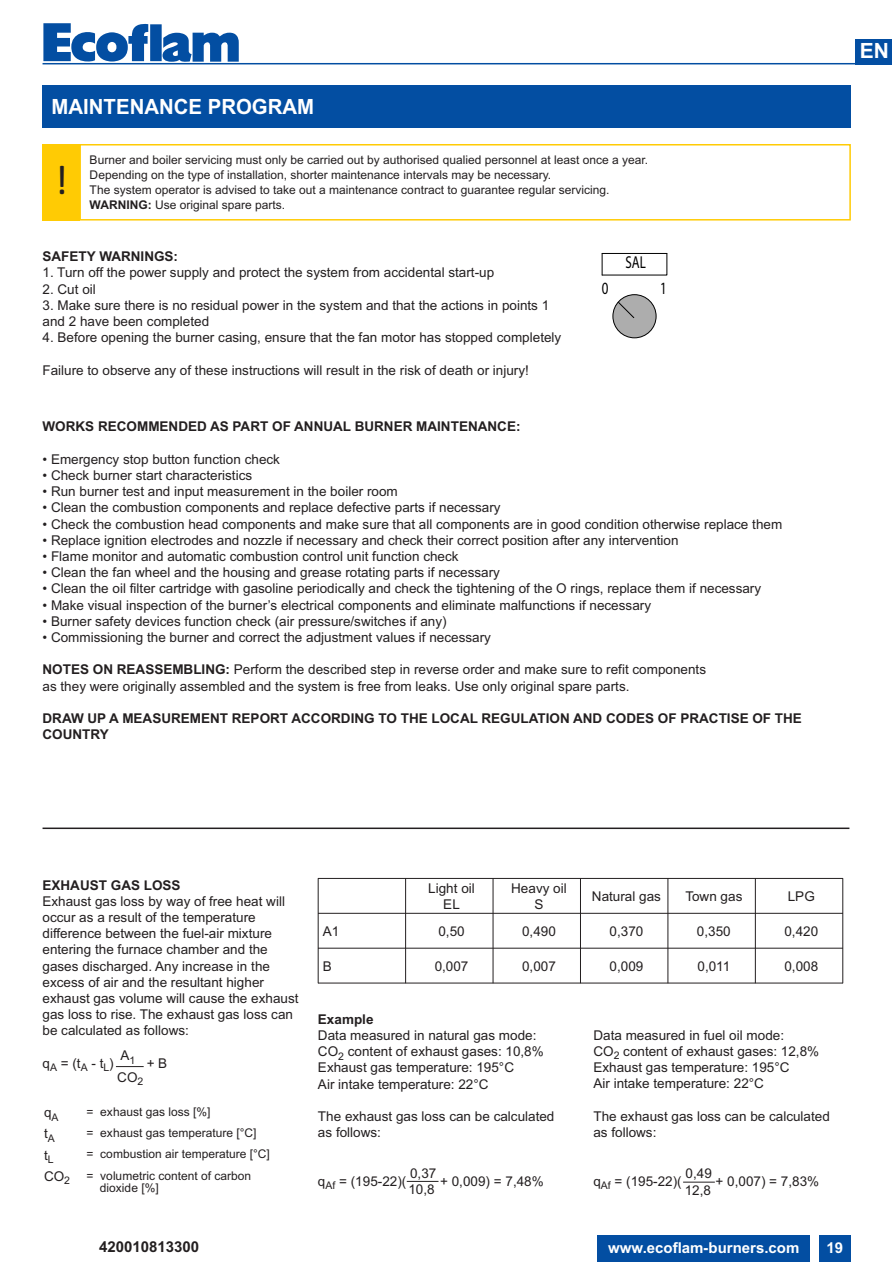
<style>
.page{position:relative;width:893px;height:1263px;background:#fff}
.page>*{position:absolute;margin:0;border:0;box-sizing:border-box;transform-origin:0 0}
.t1{font:42px "Calibri";color:#231f20}
.t2{font:700 21px "Arial";color:#fff}
.t3{font:17.25px "Myriad";color:#000;scale:.75 1}
.t4{font:700 15px "Arial";color:#fff}
.t5{font:700 15px "Arial";color:#231f20}
.t6{font:13.5px/16.2px "Arial";color:#231f20}
.t7{font:700 13.5px/16.2px "Arial";color:#231f20}
.t8{font:12px/15px "Arial";color:#231f20}
.s1{font-weight:700}
</style>
<div class="page">
<hr style="left:43px;top:63px;width:848px;height:1px;background:#034ea2">
<div style="left:819px;top:1235px;width:31px;height:27px;background:#034ea2"></div>
<div style="left:597px;top:1235px;width:213px;height:27px;background:#034ea2"></div>
<div style="left:855px;top:39px;width:36px;height:25px;background:#034ea2"></div>
<svg style="left:43px;top:23px;width:196px;height:39px"></svg>
<div style="left:43px;top:85px;width:807px;height:42px;background:#034ea2"></div>
<div style="left:43px;top:144px;width:37px;height:77px;background:#ffcb04"></div>
<div style="left:79px;top:144px;width:771px;height:77px;border:2px solid #ffcb04"></div>
<svg style="left:116px;top:1066px;width:28px;height:1px"></svg>
<hr style="left:43px;top:828px;width:806px;height:1px;background:#231f20">
<hr style="left:407px;top:1181px;width:31px;height:1px;background:#231f20">
<hr style="left:683px;top:1182px;width:31px;height:1px;background:#231f20">
<hr style="left:318px;top:878px;width:1px;height:105px;background:#231f20">
<hr style="left:405px;top:878px;width:1px;height:105px;background:#231f20">
<hr style="left:493px;top:878px;width:1px;height:105px;background:#231f20">
<hr style="left:580px;top:878px;width:1px;height:105px;background:#231f20">
<hr style="left:667px;top:878px;width:1px;height:105px;background:#231f20">
<hr style="left:755px;top:878px;width:1px;height:105px;background:#231f20">
<hr style="left:842px;top:878px;width:1px;height:105px;background:#231f20">
<hr style="left:318px;top:878px;width:525px;height:1px;background:#231f20">
<hr style="left:318px;top:913px;width:525px;height:1px;background:#231f20">
<hr style="left:318px;top:948px;width:525px;height:1px;background:#231f20">
<hr style="left:318px;top:983px;width:525px;height:1px;background:#231f20">
<div style="left:613px;top:295px;width:43px;height:43px;background:#adadad;border-radius:50%"></div>
<div style="left:612px;top:294px;width:44px;height:44px;border:1px solid #000;border-radius:50%"></div>
<svg style="left:601px;top:253px;width:66px;height:23px"></svg>
<svg style="left:617px;top:301px;width:18px;height:17px"></svg>
<h2 class="t2" style="left:52px;top:99px;width:264px">MAINTENANCE PROGRAM</h2>
<h1 class="t1" style="left:55px;top:155px;width:15px">!</h1>
<p class="t8" style="left:90px;top:154px;width:560px">Burner and boiler servicing must only be carried out by authorised qualied personnel at least once a year.<br>Depending on the type of installation, shorter maintenance intervals may be necessary.<br>The system operator is advised to take out a maintenance contract to guarantee regular servicing.<br><span class="s1">WARNING:</span> Use original spare parts.</p>
<p class="t7" style="left:43px;top:250px;width:137px">SAFETY WARNINGS:</p>
<p class="t6" style="left:43px;top:266px;width:453px">1. Turn off the power supply and protect the system from accidental start-up</p>
<p class="t6" style="left:43px;top:282px;width:55px">2. Cut oil</p>
<p class="t6" style="left:43px;top:298px;width:508px">3. Make sure there is no residual power in the system and that the actions in points 1 and 2 have been completed</p>
<p class="t6" style="left:43px;top:331px;width:520px">4. Before opening the burner casing, ensure that the fan motor has stopped completely</p>
<p class="t6" style="left:43px;top:363px;width:488px">Failure to observe any of these instructions will result in the risk of death or injury!</p>
<p class="t3" style="left:625px;top:255px;width:29px">SAL</p>
<p class="t3" style="left:602px;top:282px;width:10px">0</p>
<p class="t3" style="left:660px;top:282px;width:10px">1</p>
<p class="t7" style="left:43px;top:420px;width:479px">WORKS RECOMMENDED AS PART OF ANNUAL BURNER MAINTENANCE:</p>
<p class="t6" style="left:43px;top:452px;width:239px">• Emergency stop button function check</p>
<p class="t6" style="left:43px;top:468px;width:211px">• Check burner start characteristics</p>
<p class="t6" style="left:43px;top:485px;width:357px">• Run burner test and input measurement in the boiler room</p>
<p class="t6" style="left:43px;top:501px;width:459px">• Clean the combustion components and replace defective parts if necessary</p>
<p class="t6" style="left:43px;top:517px;width:741px">• Check the combustion head components and make sure that all components are in good condition otherwise replace them</p>
<p class="t6" style="left:43px;top:533px;width:637px">• Replace ignition electrodes and nozzle if necessary and check their correct position after any intervention</p>
<p class="t6" style="left:43px;top:549px;width:417px">• Flame monitor and automatic combustion control unit function check</p>
<p class="t6" style="left:43px;top:566px;width:459px">• Clean the fan wheel and the housing and grease rotating parts if necessary</p>
<p class="t6" style="left:43px;top:582px;width:720px">• Clean the oil filter cartridge with gasoline periodically and check the tightening of the O rings, replace them if necessary</p>
<p class="t6" style="left:43px;top:598px;width:610px">• Make visual inspection of the burner’s electrical components and eliminate malfunctions if necessary</p>
<p class="t6" style="left:43px;top:614px;width:405px">• Burner safety devices function check (air pressure/switches if any)</p>
<p class="t6" style="left:43px;top:630px;width:450px">• Commissioning the burner and correct the adjustment values if necessary</p>
<p class="t6" style="left:43px;top:663px;width:665px"><span class="s1">NOTES ON REASSEMBLING:</span> Perform the described step in reverse order and make sure to refit components as they were originally assembled and the system is free from leaks. Use only original spare parts.</p>
<p class="t7" style="left:43px;top:711px;width:761px">DRAW UP A MEASUREMENT REPORT ACCORDING TO THE LOCAL REGULATION AND CODES OF PRACTISE OF THE<br>COUNTRY</p>
<h2 class="t2" style="left:859px;top:43px;width:31px">EN</h2>
<p class="t7" style="left:43px;top:878px;width:140px">EXHAUST GAS LOSS</p>
<p class="t6" style="left:43px;top:894px;width:257px">Exhaust gas loss by way of free heat will occur as a result of the temperature difference between the fuel-air mixture entering the furnace chamber and the gases discharged. Any increase in the excess of air and the resultant higher exhaust gas volume will cause the exhaust gas loss to rise. The exhaust gas loss can be calculated as follows:</p>
<p class="t6" style="left:43px;top:1056px;width:73px">q<sub>A</sub> = (t<sub>A</sub> - t<sub>L</sub>)</p>
<p class="t6" style="left:117px;top:1058px;width:52px;line-height:13.6px">A<sup>1</sup> + B<br>CO<sub>2</sub></p>
<p class="t6" style="left:44px;top:1106px;width:16px">q<sub>A</sub></p>
<p class="t8" style="left:87px;top:1106px;width:125px">= exhaust gas loss [%]</p>
<p class="t6" style="left:44px;top:1127px;width:12px">t<sub>A</sub></p>
<p class="t8" style="left:87px;top:1127px;width:171px">= exhaust gas temperature [°C]</p>
<p class="t6" style="left:44px;top:1148px;width:11px">t<sub>L</sub></p>
<p class="t8" style="left:87px;top:1148px;width:185px">= combustion air temperature [°C]</p>
<p class="t6" style="left:44px;top:1169px;width:28px">CO<sub>2</sub></p>
<p class="t8" style="left:100px;top:1171px;width:153px;line-height:12px;text-indent:-13px">= volumetric content of carbon dioxide [%]</p>
<p class="t5" style="left:99px;top:1242px;width:102px">420010813300</p>
<p class="t6" style="left:428px;top:881px;width:48px;text-align:center">Light oil<br>EL</p>
<p class="t6" style="left:511px;top:881px;width:57px;text-align:center">Heavy oil<br>S</p>
<p class="t6" style="left:592px;top:889px;width:71px">Natural gas</p>
<p class="t6" style="left:685px;top:889px;width:59px">Town gas</p>
<p class="t6" style="left:787px;top:889px;width:29px">LPG</p>
<p class="t6" style="left:323px;top:924px;width:18px">A1</p>
<p class="t6" style="left:438px;top:924px;width:28px">0,50</p>
<p class="t6" style="left:522px;top:924px;width:35px">0,490</p>
<p class="t6" style="left:609px;top:924px;width:35px">0,370</p>
<p class="t6" style="left:697px;top:924px;width:35px">0,350</p>
<p class="t6" style="left:784px;top:924px;width:35px">0,420</p>
<p class="t6" style="left:323px;top:959px;width:11px">B</p>
<p class="t6" style="left:434px;top:959px;width:35px">0,007</p>
<p class="t6" style="left:522px;top:959px;width:35px">0,007</p>
<p class="t6" style="left:609px;top:959px;width:35px">0,009</p>
<p class="t6" style="left:697px;top:959px;width:34px">0,011</p>
<p class="t6" style="left:784px;top:959px;width:35px">0,008</p>
<p class="t7" style="left:318px;top:1012px;width:57px">Example</p>
<p class="t6" style="left:318px;top:1029px;width:227px">Data measured in natural gas mode:<br>CO<sub>2</sub> content of exhaust gases: 10,8%<br>Exhaust gas temperature: 195°C<br>Air intake temperature: 22°C</p>
<p class="t6" style="left:318px;top:1110px;width:238px">The exhaust gas loss can be calculated as follows:</p>
<p class="t6" style="left:318px;top:1174px;width:90px">q<sub>Af</sub> = (195-22)(</p>
<p class="t6" style="left:410px;top:1167px;width:28px">0,37</p>
<p class="t6" style="left:440px;top:1174px;width:105px">+ 0,009) = 7,48%</p>
<p class="t6" style="left:408px;top:1183px;width:28px">10,8</p>
<p class="t6" style="left:593px;top:1028px;width:227px">Data measured in fuel oil mode:<br>CO<sub>2</sub> content of exhaust gases: 12,8%<br>Exhaust gas temperature: 195°C<br>Air intake temperature: 22°C</p>
<p class="t6" style="left:593px;top:1109px;width:238px">The exhaust gas loss can be calculated as follows:</p>
<p class="t6" style="left:593px;top:1174px;width:90px">q<sub>Af</sub> = (195-22)(</p>
<p class="t6" style="left:685px;top:1167px;width:28px">0,49</p>
<p class="t6" style="left:715px;top:1174px;width:105px">+ 0,007) = 7,83%</p>
<p class="t6" style="left:684px;top:1183px;width:28px">12,8</p>
<p class="t4" style="left:608px;top:1242px;width:193px">www.ecoflam-burners.com</p>
<p class="t4" style="left:826px;top:1242px;width:18px">19</p>
</div>
